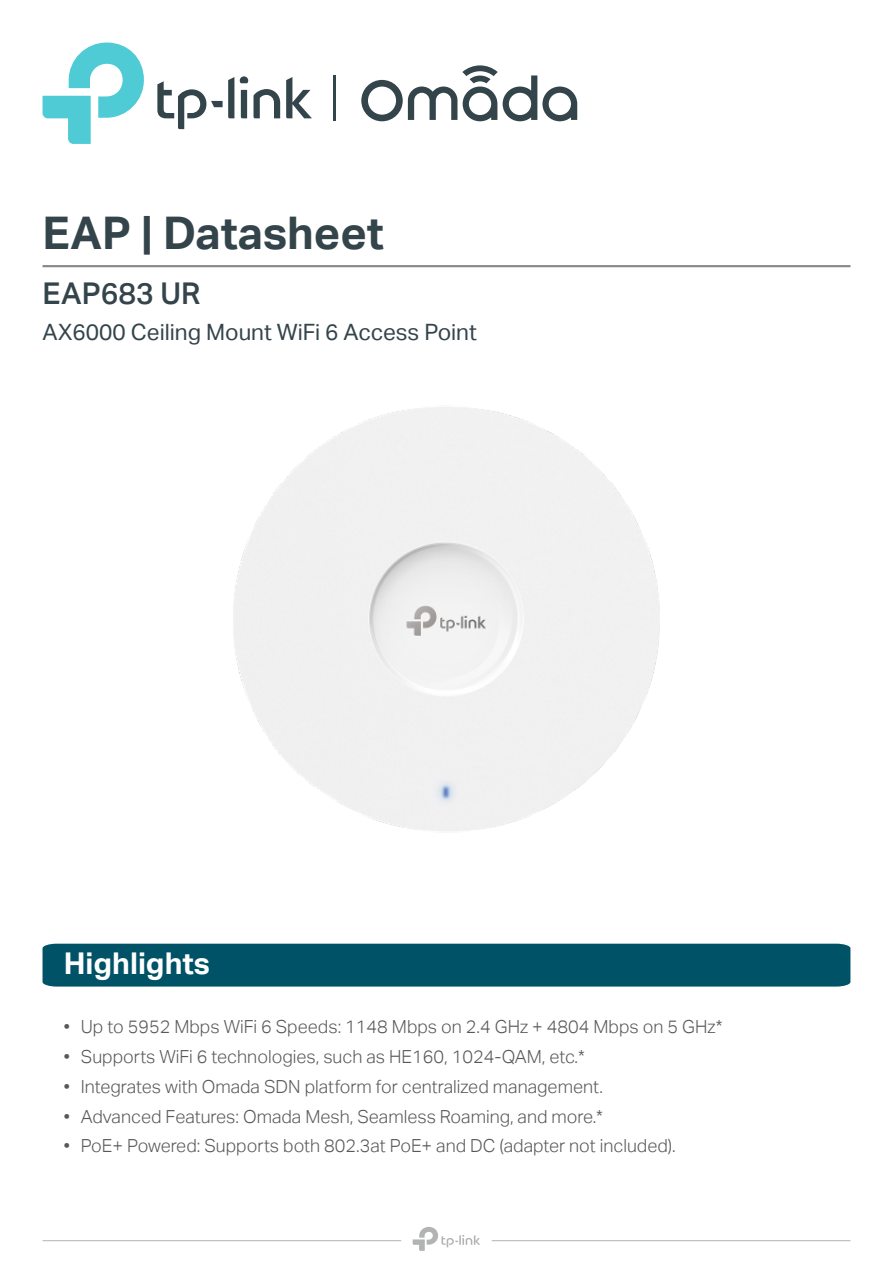
<style>
.page{position:relative;width:893px;height:1263px;background:#fff}
.page>*{position:absolute;margin:0;border:0;box-sizing:border-box;transform-origin:0 0}
.t1{font:45px "TP Link Aktiv Bold";color:#34444b}
.t2{font:30px "TP Link Aktiv Bold";color:#fff}
.t3{font:30px "TP Link Aktiv Medium";color:#34444b}
.t4{font:22.5px "TP Link Aktiv Regular";color:#34444b}
.t5{font:18px "TP Link Aktiv Light";color:#595757}
</style>
<div class="page">
<hr style="left:43px;top:1240px;width:358px;height:1px;background:#b5b4b5">
<hr style="left:492px;top:1240px;width:358px;height:1px;background:#b5b4b5">
<svg style="left:413px;top:1227px;width:67px;height:24px"></svg>
<div style="left:43px;top:944px;width:807px;height:42px;background:#005267"></div>
<img style="left:233px;top:407px;width:427px;height:424px">
<svg style="left:361px;top:65px;width:216px;height:56px"></svg>
<svg style="left:157px;top:76px;width:155px;height:53px"></svg>
<svg style="left:43px;top:43px;width:101px;height:101px"></svg>
<hr style="left:334px;top:75px;width:2px;height:45px;background:#33454a">
<hr style="left:43px;top:265px;width:807px;height:1px;background:#727171">
<hr style="left:43px;top:266px;width:807px;height:1px;background:#727171">
<h1 class="t1" style="left:43px;top:207px;width:343px">EAP | Datasheet</h1>
<h2 class="t3" style="left:43px;top:276px;width:160px">EAP683 UR</h2>
<p class="t4" style="left:43px;top:319px;width:436px">AX6000 Ceiling Mount WiFi 6 Access Point</p>
<h2 class="t2" style="left:64px;top:946px;width:148px">Highlights</h2>
<p class="t5" style="left:64px;top:1017px;width:660px">• Up to 5952 Mbps WiFi 6 Speeds: 1148 Mbps on 2.4 GHz + 4804 Mbps on 5 GHz*</p>
<p class="t5" style="left:64px;top:1046px;width:523px">• Supports WiFi 6 technologies, such as HE160, 1024-QAM, etc.*</p>
<p class="t5" style="left:64px;top:1076px;width:541px">• Integrates with Omada SDN platform for centralized management.</p>
<p class="t5" style="left:64px;top:1106px;width:541px">• Advanced Features: Omada Mesh, Seamless Roaming, and more.*</p>
<p class="t5" style="left:64px;top:1136px;width:614px">• PoE+ Powered: Supports both 802.3at PoE+ and DC (adapter not included).</p>
</div>
